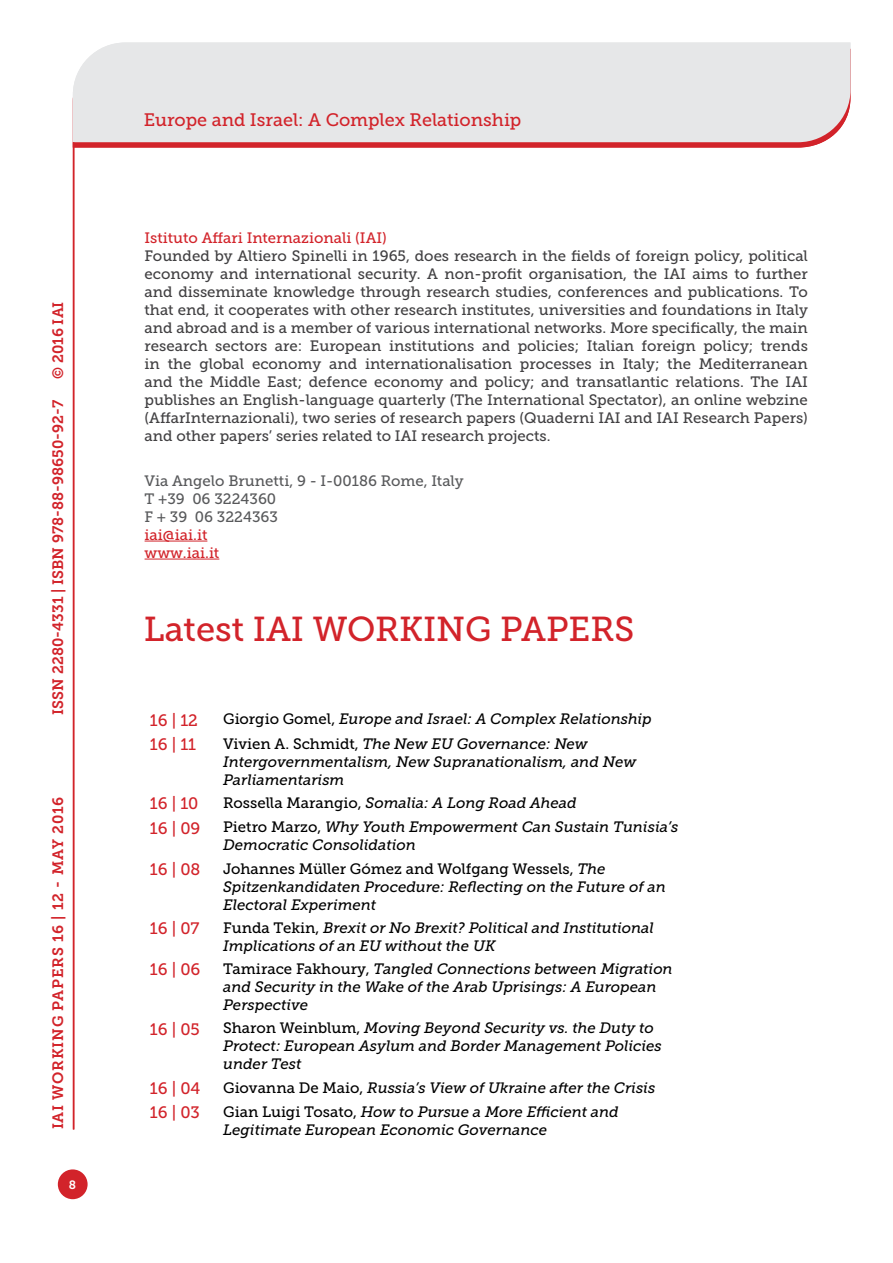
<style>
.page{position:relative;width:893px;height:1263px;background:#fff}
.page>*{position:absolute;margin:0;border:0;box-sizing:border-box;transform-origin:0 0}
.t1{font:34.5px "Museo Slab 500";color:#d2232a}
.t2{font:18px "Museo Slab 500";color:#d2232a}
.t3{font:16.5px "Museo Slab 500";color:#d2232a}
.t4{font:15px/18px "Museo Slab 500";color:#414042;text-align:justify}
.t5{font:italic 15px/18px "Museo Slab 500";color:#000}
.t6{font:15px/18px "Museo Slab 500";color:#58595b}
.t7{font:15px/18px "Museo Slab 500";color:#d2232a}
.t8{font:15px "Museo Slab 700";color:#d2232a}
.t9{font:15px "Museo Slab 700";letter-spacing:.05em;color:#d2232a}
.t10{font:12px "Museo Slab 700";color:#fff}
.s1{font-style:normal}
</style>
<div class="page">
<div style="left:58px;top:1169px;width:30px;height:30px;background:#d2232a;border-radius:50%"></div>
<svg style="left:74px;top:142px;width:749px;height:6px;background:#d4343a"></svg>
<div style="left:73px;top:43px;width:777px;height:99px;background:#e6e7e8"></div>
<hr style="left:145px;top:541px;width:62px;height:1px;background:#d2232a">
<hr style="left:145px;top:559px;width:74px;height:1px;background:#d2232a">
<hr style="left:73px;top:142px;width:1px;height:987px;background:#d2232a">
<p class="t8" style="left:50px;top:379px;width:79px;rotate:-90deg">© 2016 IAI</p>
<p class="t8" style="left:49px;top:714px;width:316px;rotate:-90deg">ISSN 2280-4331 | ISBN 978-88-98650-92-7</p>
<p class="t9" style="left:50px;top:1129px;width:334px;rotate:-90deg">IAI WORKING PAPERS 16 | 12 - MAY 2016</p>
<p class="t10" style="left:69px;top:1178px;width:9px">8</p>
<p class="t2" style="left:144px;top:110px;width:379px">Europe and Israel: A Complex Relationship</p>
<p class="t2" style="left:222px;top:110px;width:25px">nd</p>
<p class="t7" style="left:145px;top:229px;width:244px">Istituto Affari Internazionali (IAI)</p>
<p class="t4" style="left:145px;top:247px;width:665px">Founded by Altiero Spinelli in 1965, does research in the fields of foreign policy, political economy and international security. A non-profit organisation, the IAI aims to further and disseminate knowledge through research studies, conferences and publications. To that end, it cooperates with other research institutes, universities and foundations in Italy and abroad and is a member of various international networks. More specifically, the main research sectors are: European institutions and policies; Italian foreign policy; trends in the global economy and internationalisation processes in Italy; the Mediterranean and the Middle East; defence economy and policy; and transatlantic relations. The IAI publishes an English-language quarterly (The International Spectator), an online webzine (AffarInternazionali), two series of research papers (Quaderni IAI and IAI Research Papers) and other papers’ series related to IAI research projects.</p>
<p class="t6" style="left:145px;top:471px;width:321px">Via Angelo Brunetti, 9 - I-00186 Rome, Italy<br>T +39 06 3224360<br>F + 39 06 3224363</p>
<p class="t7" style="left:145px;top:525px;width:76px">iai@iai.it www.iai.it</p>
<h1 class="t1" style="left:144px;top:610px;width:492px">Latest IAI WORKING PAPERS</h1>
<p class="t3" style="left:150px;top:711px;width:50px">16 | 12</p>
<p class="t5" style="left:223px;top:710px;width:430px"><span class="s1">Giorgio Gomel,</span> Europe and Israel: A Complex Relationship</p>
<p class="t3" style="left:150px;top:735px;width:48px">16 | 11</p>
<p class="t5" style="left:223px;top:735px;width:415px"><span class="s1">Vivien A. Schmidt,</span> The New EU Governance: New<br>Intergovernmentalism, New Supranationalism, and New<br>Parliamentarism</p>
<p class="t3" style="left:150px;top:794px;width:50px">16 | 10</p>
<p class="t5" style="left:223px;top:794px;width:355px"><span class="s1">Rossella Marangio,</span> Somalia: A Long Road Ahead</p>
<p class="t3" style="left:150px;top:819px;width:52px">16 | 09</p>
<p class="t5" style="left:223px;top:818px;width:457px"><span class="s1">Pietro Marzo,</span> Why Youth Empowerment Can Sustain Tunisia’s<br>Democratic Consolidation</p>
<p class="t3" style="left:150px;top:860px;width:52px">16 | 08</p>
<p class="t5" style="left:223px;top:860px;width:444px"><span class="s1">Johannes Müller Gómez and Wolfgang Wessels,</span> The<br>Spitzenkandidaten Procedure: Reflecting on the Future of an<br>Electoral Experiment</p>
<p class="t3" style="left:150px;top:919px;width:51px">16 | 07</p>
<p class="t5" style="left:223px;top:919px;width:432px"><span class="s1">Funda Tekin,</span> Brexit or No Brexit? Political and Institutional<br>Implications of an EU without the UK</p>
<p class="t3" style="left:150px;top:960px;width:52px">16 | 06</p>
<p class="t5" style="left:223px;top:960px;width:451px"><span class="s1">Tamirace Fakhoury,</span> Tangled Connections between Migration and Security in the Wake of the Arab Uprisings: A European<br>Perspective</p>
<p class="t3" style="left:150px;top:1020px;width:52px">16 | 05</p>
<p class="t5" style="left:223px;top:1019px;width:440px"><span class="s1">Sharon Weinblum,</span> Moving Beyond Security vs. the Duty to<br>Protect: European Asylum and Border Management Policies under Test</p>
<p class="t3" style="left:150px;top:1079px;width:52px">16 | 04</p>
<p class="t5" style="left:223px;top:1079px;width:434px"><span class="s1">Giovanna De Maio,</span> Russia’s View of Ukraine after the Crisis</p>
<p class="t3" style="left:150px;top:1103px;width:52px">16 | 03</p>
<p class="t5" style="left:223px;top:1103px;width:397px"><span class="s1">Gian Luigi Tosato,</span> How to Pursue a More Efficient and<br>Legitimate European Economic Governance</p>
</div>
